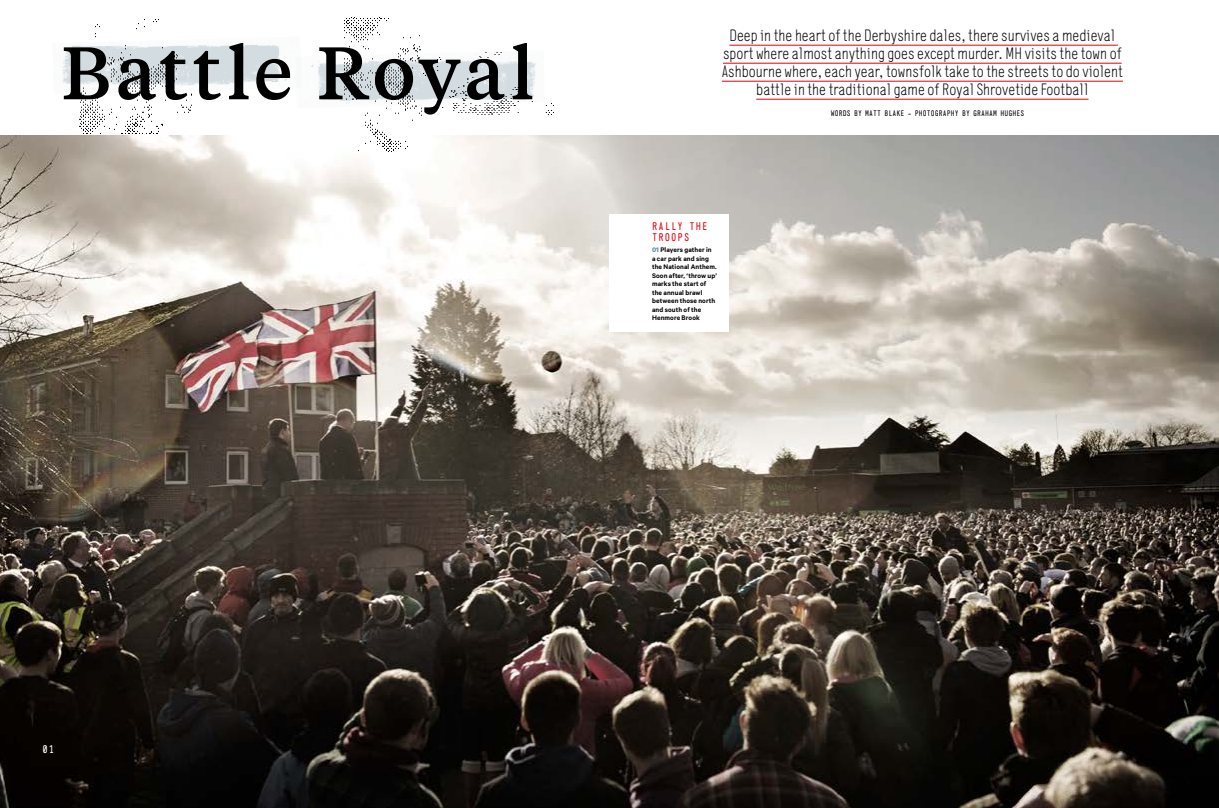
<style>
.page{position:relative;width:1219px;height:808px;background:#fff}
.page>*{position:absolute;margin:0;border:0;box-sizing:border-box;transform-origin:0 0}
.t1{font:500 73.9px "Tiempos Text";letter-spacing:.045em;color:#000}
.t2{font:300 16.3px/18px "Generika MG";color:#000;text-align:center}
.t3{font:11px/10.5px "Generika MG Mono";letter-spacing:.1em;color:#e3000b}
.t4{font:11px "Generika MG Mono";color:#fff}
.t5{font:8px "Generika MG Mono";letter-spacing:.015em;color:#000}
.t6{font:600 7.5px/8.5px "Calibre";letter-spacing:.015em;color:#000}
.s1{font-weight:700;color:#5e93aa}
</style>
<div class="page">
<img style="left:0;top:135px;width:1219px;height:673px">
<div style="left:609px;top:214px;width:120px;height:117px;background:#fff"></div>
<hr style="left:729px;top:45px;width:389px;height:1px;background:#e3000b">
<hr style="left:723px;top:63px;width:399px;height:1px;background:#e3000b">
<hr style="left:722px;top:81px;width:401px;height:1px;background:#e3000b">
<hr style="left:756px;top:99px;width:332px;height:1px;background:#e3000b">
<img style="left:311px;top:60px;width:32px;height:41px">
<img style="left:62px;top:44px;width:225px;height:41px">
<img style="left:80px;top:19px;width:112px;height:115px">
<img style="left:343px;top:17px;width:79px;height:135px">
<img style="left:422px;top:52px;width:132px;height:62px">
<h1 class="t1" style="left:61px;top:23px;width:475px">Battle Royal</h1>
<p class="t2" style="left:722px;top:27px;width:403px">Deep in the heart of the Derbyshire dales, there survives a medieval sport where almost anything goes except murder. MH visits the town of Ashbourne where, each year, townsfolk take to the streets to do violent battle in the traditional game of Royal Shrovetide Football</p>
<p class="t3" style="left:652px;top:221px;width:57px">RALLY THE<br>TROOPS</p>
<p class="t6" style="left:652px;top:245px;width:67px"><span class="s1">01</span> Players gather in a car park and sing the National Anthem.<br>Soon after, ‘throw up’ marks the start of the annual brawl between those north and south of the<br>Henmore Brook</p>
<p class="t5" style="left:831px;top:108px;width:195px">WORDS BY MATT BLAKE - PHOTOGRAPHY BY GRAHAM HUGHES</p>
<p class="t4" style="left:43px;top:743px;width:13px">01</p>
</div>
